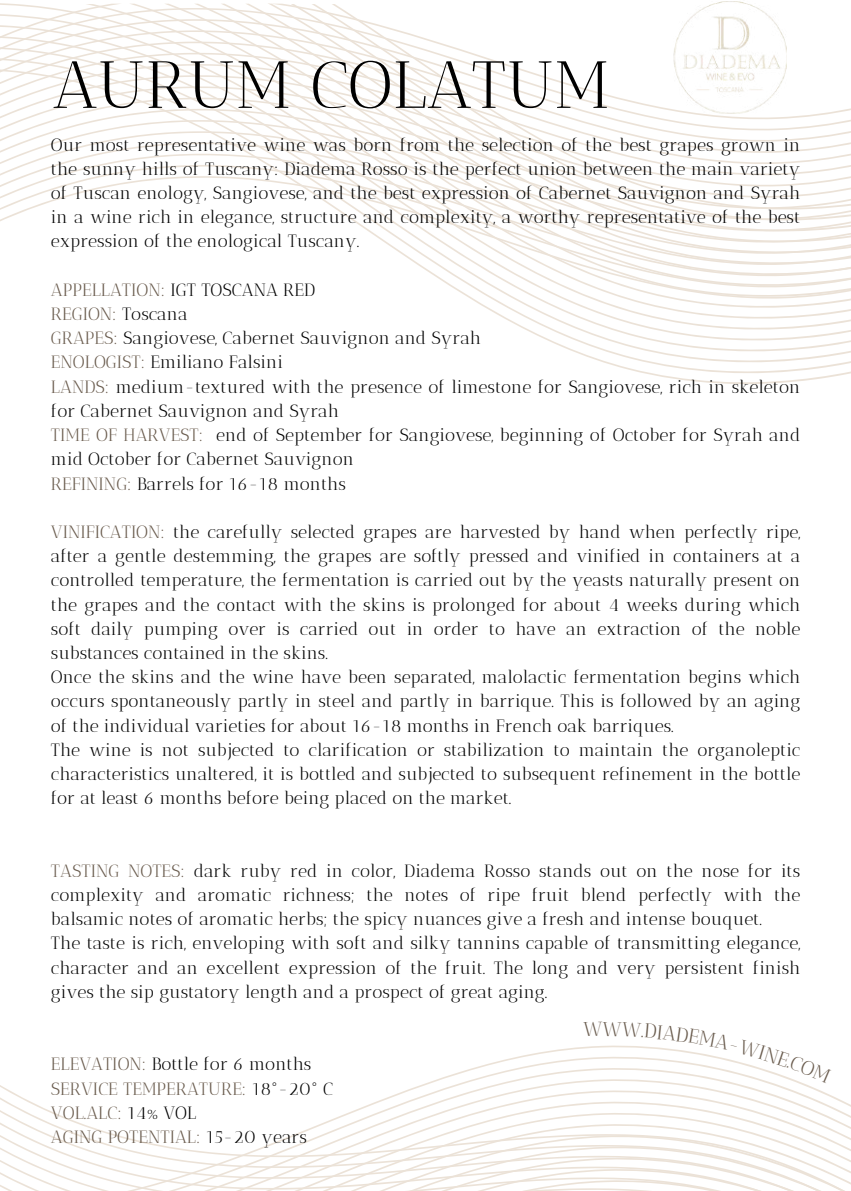
<style>
.page{position:relative;width:851px;height:1191px;background:#fff}
.page>*{position:absolute;margin:0;border:0;box-sizing:border-box;transform-origin:0 0}
.t1{font:66.4px "Antic Didone";color:#000}
.t2{font:17.8px/24.2px "Antic Didone";letter-spacing:-.005em;color:#000}
.t3{font:17.8px/24.2px "Antic Didone";color:#695b4d}
.s1{color:#695b4d}
.s2{color:#000}
</style>
<div class="page">
<svg style="left:0;top:3px;width:350px;height:11px"></svg>
<svg style="left:0;top:14px;width:379px;height:11px"></svg>
<svg style="left:0;top:25px;width:417px;height:11px"></svg>
<svg style="left:0;top:36px;width:787px;height:11px"></svg>
<svg style="left:0;top:47px;width:787px;height:10px"></svg>
<svg style="left:0;top:57px;width:787px;height:11px"></svg>
<svg style="left:0;top:68px;width:850px;height:316px"></svg>
<svg style="left:0;top:1047px;width:850px;height:144px"></svg>
<img style="left:673px;top:1px;width:113px;height:113px">
<svg style="left:583px;top:1045px;width:248px;height:38px"></svg>
<h1 class="t1" style="left:52px;top:45px;width:558px">AURUM COLATUM</h1>
<p class="t2" style="left:51px;top:132px;width:750px;text-align:justify">Our most representative wine was born from the selection of the best grapes grown in the sunny hills of Tuscany: Diadema Rosso is the perfect union between the main variety of Tuscan enology, Sangiovese, and the best expression of Cabernet Sauvignon and Syrah in a wine rich in elegance, structure and complexity, a worthy representative of the best expression of the enological Tuscany.</p>
<p class="t2" style="left:51px;top:278px;width:750px"><span class="s1">APPELLATION:</span> IGT TOSCANA RED<br><span class="s1">REGION:</span> Toscana<br><span class="s1">GRAPES:</span> Sangiovese, Cabernet Sauvignon and Syrah<br><span class="s1">ENOLOGIST:</span> Emiliano Falsini<br><span class="s1">LANDS:</span> medium-textured with the presence of limestone for Sangiovese, rich in skeleton for Cabernet Sauvignon and Syrah<br><span class="s1">TIME OF HARVEST:</span> end of September for Sangiovese, beginning of October for Syrah and mid October for Cabernet Sauvignon<br><span class="s1">REFINING:</span> Barrels for 16-18 months</p>
<p class="t2" style="left:51px;top:520px;width:750px"><span class="s1">VINIFICATION:</span> the carefully selected grapes are harvested by hand when perfectly ripe, after a gentle destemming, the grapes are softly pressed and vinified in containers at a controlled temperature, the fermentation is carried out by the yeasts naturally present on the grapes and the contact with the skins is prolonged for about 4 weeks during which soft daily pumping over is carried out in order to have an extraction of the noble substances contained in the skins.<br>Once the skins and the wine have been separated, malolactic fermentation begins which occurs spontaneously partly in steel and partly in barrique. This is followed by an aging of the individual varieties for about 16-18 months in French oak barriques.<br>The wine is not subjected to clarification or stabilization to maintain the organoleptic characteristics unaltered, it is bottled and subjected to subsequent refinement in the bottle for at least 6 months before being placed on the market.</p>
<p class="t2" style="left:51px;top:859px;width:750px"><span class="s1">TASTING NOTES:</span> dark ruby red in color, Diadema Rosso stands out on the nose for its complexity and aromatic richness; the notes of ripe fruit blend perfectly with the balsamic notes of aromatic herbs; the spicy nuances give a fresh and intense bouquet.<br>The taste is rich, enveloping with soft and silky tannins capable of transmitting elegance, character and an excellent expression of the fruit. The long and very persistent finish gives the sip gustatory length and a prospect of great aging.</p>
<p class="t3" style="left:51px;top:1052px;width:283px">ELEVATION: <span class="s2">Bottle for 6 months<br></span>SERVICE TEMPERATURE: <span class="s2">18°-20° C<br></span>VOL.ALC: <span class="s2">14% VOL<br></span>AGING POTENTIAL: <span class="s2">15-20 years</span></p>
</div>
